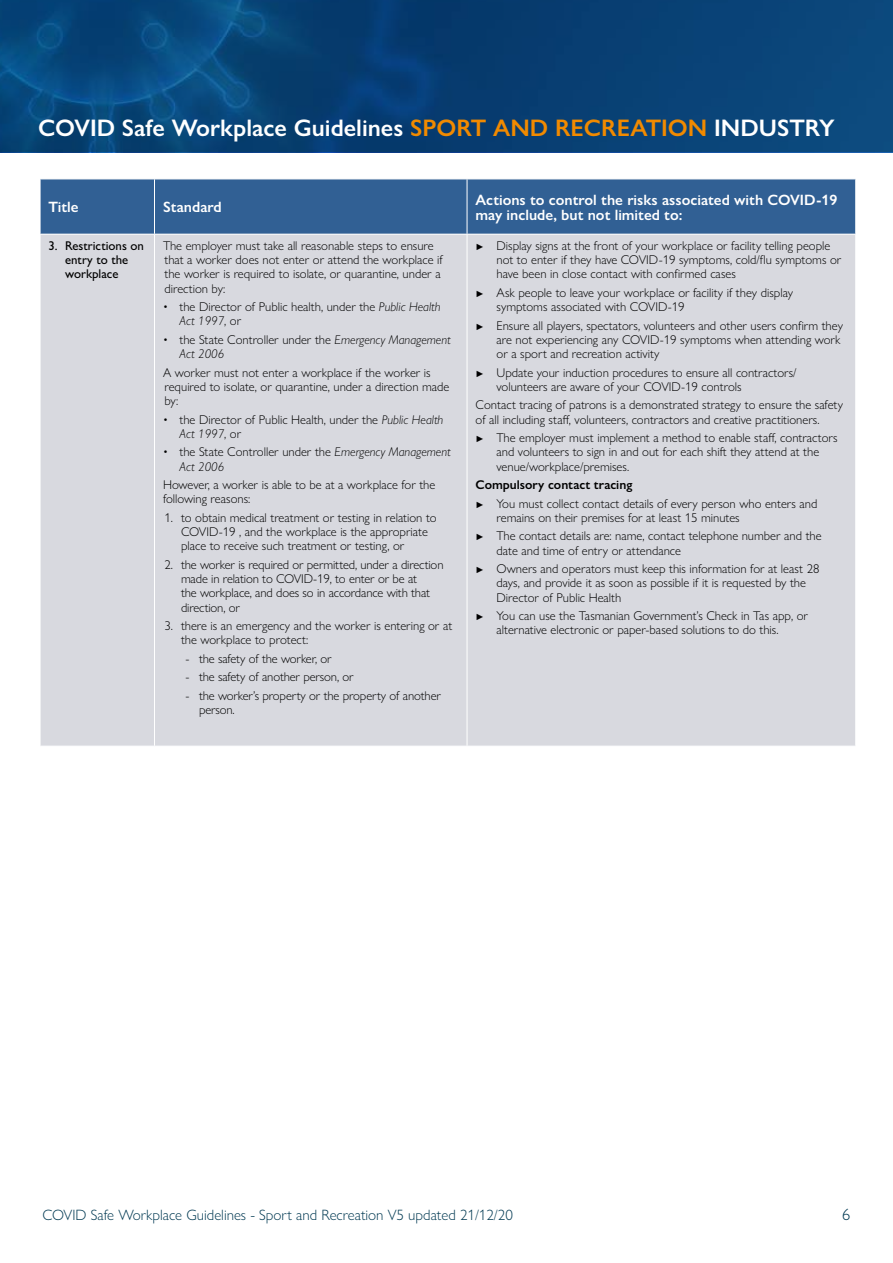
<style>
.page{position:relative;width:893px;height:1263px;background:#fff}
.page>*{position:absolute;margin:0;border:0;box-sizing:border-box;transform-origin:0 0}
.t1{font:600 24px "Gill Sans Nova";color:#fff}
.t2{font:300 16.5px "Gill Sans Nova";color:#003952}
.t3{font:600 15px/15px "Gill Sans Nova";color:#fff}
.t4{font:300 15px "Gill Sans Nova";color:#003952}
.t5{font:300 12.75px/14.2px "Gill Sans Nova";color:#000}
.t6{font:500 12.75px/14.2px "Gill Sans Nova";color:#000}
.s1{color:#f18a00}
.s2{font-style:italic}
.s3{font-weight:500;font-size:9px}
.s4{font-weight:600}
</style>
<div class="page">
<svg style="left:0;top:0;width:893px;height:151px;background:#074276"></svg>
<div style="left:41px;top:180px;width:814px;height:54px;background:#316094"></div>
<div style="left:41px;top:235px;width:814px;height:511px;background:#d8d9df"></div>
<hr style="left:154px;top:235px;width:1px;height:511px;background:#fff">
<hr style="left:467px;top:235px;width:1px;height:511px;background:#fff">
<hr style="left:154px;top:179px;width:1px;height:55px;background:#fff">
<hr style="left:467px;top:179px;width:1px;height:55px;background:#fff">
<h1 class="t1" style="left:38px;top:113px;width:798px">COVID Safe Workplace Guidelines <span class="s1">SPORT AND RECREATION</span> INDUSTRY</h1>
<p class="t3" style="left:49px;top:199px;width:32px">Title</p>
<p class="t3" style="left:163px;top:199px;width:60px">Standard</p>
<p class="t3" style="left:476px;top:192px;width:363px">Actions to control the risks associated with COVID-19 may include, but not limited to:</p>
<p class="t6" style="left:65px;top:238px;width:80px;text-indent:-16px">3. Restrictions on entry to the workplace</p>
<p class="t5" style="left:163px;top:238px;width:281px">The employer must take all reasonable steps to ensure that a worker does not enter or attend the workplace if the worker is required to isolate, or quarantine, under a direction by:</p>
<p class="t5" style="left:179px;top:299px;width:263px;text-indent:-16px">• the Director of Public health, under the <span class="s2">Public Health<br>Act 1997</span>, or</p>
<p class="t5" style="left:179px;top:332px;width:273px;text-indent:-16px">• the State Controller under the <span class="s2">Emergency Management<br>Act 2006</span></p>
<p class="t5" style="left:163px;top:365px;width:288px">A worker must not enter a workplace if the worker is required to isolate, or quarantine, under a direction made by:</p>
<p class="t5" style="left:179px;top:412px;width:265px;text-indent:-16px">• the Director of Public Health, under the <span class="s2">Public Health<br>Act 1997</span>, or</p>
<p class="t5" style="left:179px;top:445px;width:273px;text-indent:-16px">• the State Controller under the <span class="s2">Emergency Management<br>Act 2006</span></p>
<p class="t5" style="left:163px;top:478px;width:274px">However, a worker is able to be at a workplace for the following reasons:</p>
<p class="t5" style="left:181px;top:510px;width:257px;text-indent:-16px">1. to obtain medical treatment or testing in relation to<br>COVID-19 , and the workplace is the appropriate place to receive such treatment or testing, or</p>
<p class="t5" style="left:181px;top:557px;width:264px;text-indent:-16px">2. the worker is required or permitted, under a direction made in relation to COVID-19, to enter or be at<br>the workplace, and does so in accordance with that direction, or</p>
<p class="t5" style="left:181px;top:619px;width:273px;text-indent:-16px">3. there is an emergency and the worker is entering or at the workplace to protect:</p>
<p class="t5" style="left:185px;top:651px;width:148px">- the safety of the worker, or</p>
<p class="t5" style="left:185px;top:670px;width:170px">- the safety of another person, or</p>
<p class="t5" style="left:199px;top:688px;width:243px;text-indent:-14px">- the worker’s property or the property of another person.</p>
<p class="t5" style="left:497px;top:238px;width:346px;text-indent:-21px"><span class="s3">►</span> Display signs at the front of your workplace or facility telling people not to enter if they have COVID-19 symptoms, cold/flu symptoms or have been in close contact with confirmed cases</p>
<p class="t5" style="left:497px;top:285px;width:298px;text-indent:-21px"><span class="s3">►</span> Ask people to leave your workplace or facility if they display symptoms associated with COVID-19</p>
<p class="t5" style="left:497px;top:318px;width:348px;text-indent:-21px"><span class="s3">►</span> Ensure all players, spectators, volunteers and other users confirm they are not experiencing any COVID-19 symptoms when attending work or a sport and recreation activity</p>
<p class="t5" style="left:497px;top:365px;width:302px;text-indent:-21px"><span class="s3">►</span> Update your induction procedures to ensure all contractors/ volunteers are aware of your COVID-19 controls</p>
<p class="t5" style="left:476px;top:398px;width:369px">Contact tracing of patrons is a demonstrated strategy to ensure the safety of all including staff, volunteers, contractors and creative practitioners.</p>
<p class="t5" style="left:497px;top:430px;width:342px;text-indent:-21px"><span class="s3">►</span> The employer must implement a method to enable staff, contractors and volunteers to sign in and out for each shift they attend at the venue/workplace/premises.</p>
<p class="t5" style="left:476px;top:475px;width:343px;line-height:18.5px"><span class="s4">Compulsory contact tracing<br></span><span class="s3">►</span> You must collect contact details of every person who enters and</p>
<p class="t5" style="left:476px;top:508px;width:348px;line-height:18.5px;text-indent:21px">remains on their premises for at least 15 minutes<br><span class="s3">►</span> The contact details are: name, contact telephone number and the</p>
<p class="t5" style="left:476px;top:541px;width:345px;line-height:18.5px;text-indent:21px">date and time of entry or attendance<br><span class="s3">►</span> Owners and operators must keep this information for at least 28</p>
<p class="t5" style="left:497px;top:576px;width:311px">days, and provide it as soon as possible if it is requested by the<br>Director of Public Health</p>
<p class="t5" style="left:497px;top:608px;width:313px;text-indent:-21px"><span class="s3">►</span> You can use the Tasmanian Government’s Check in Tas app, or alternative electronic or paper-based solutions to do this.</p>
<p class="t4" style="left:43px;top:1206px;width:472px">COVID Safe Workplace Guidelines - Sport and Recreation V5 updated 21/12/20</p>
<p class="t2" style="left:842px;top:1204px;width:10px">6</p>
</div>
